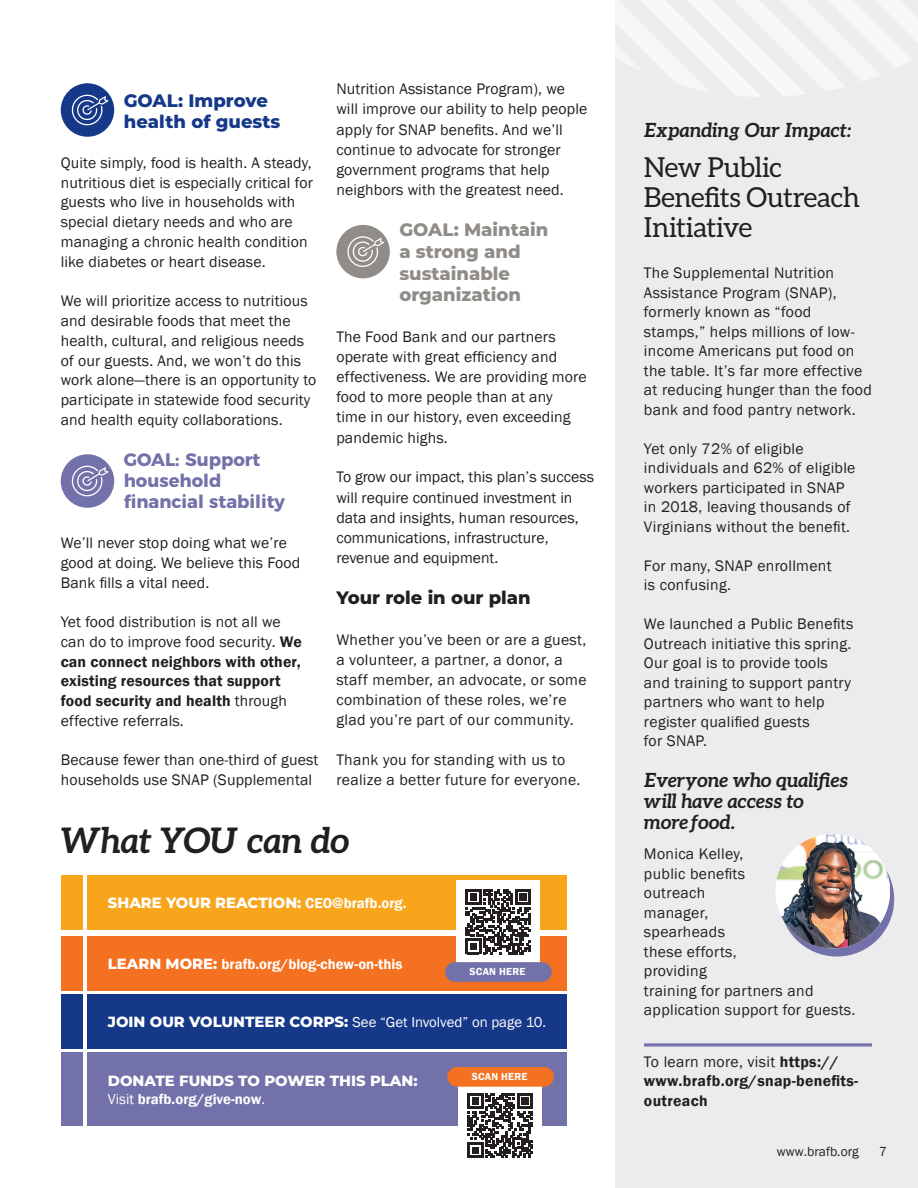
<style>
.page{position:relative;width:918px;height:1188px;background:#fff}
.page>*{position:absolute;margin:0;border:0;box-sizing:border-box;transform-origin:0 0}
.t1{font:italic 700 35.25px "Aleo";letter-spacing:-.01em;color:#231f20}
.t2{font:27.6px/29.7px "Aleo";letter-spacing:-.015em;color:#231f20}
.t3{font:italic 700 19.5px/21px "Aleo";letter-spacing:-.005em;color:#231f20}
.Heading_1{font:800 18px/21.8px "Montserrat";color:#908c88}
.Heading_1-2{font:700 18px/21.3px "Montserrat";color:#7271a9}
.Heading_1-3{font:800 18px/21.3px "Montserrat";color:#153889}
.Heading_1-4{font:800 18px "Montserrat";color:#231f20}
.p1{font:15.75px/19.5px "Franklin Gothic";letter-spacing:.01em;color:#231f20}
.CTA{font:600 15.75px/19.5px "Franklin Gothic";letter-spacing:.02em;color:#231f20}
.t4{font:800 14.85px/18.3px "Montserrat";color:#fff}
.t5{font:14.85px "Franklin Gothic";color:#fff}
.t6{font:600 14.85px "Franklin Gothic";color:#fff}
.t7{font:13.5px "Franklin Gothic";color:#231f20}
.bullets{font:600 10.5px "Franklin Gothic";letter-spacing:.02em;color:#fff}
.s1{font-weight:600}
.s2{font-family:"Franklin Gothic";font-weight:600}
.s3{font-family:"Montserrat";font-weight:800}
.s4{font-family:"Franklin Gothic";font-weight:400}
.s5{font-weight:400}
</style>
<div class="page">
<div style="left:88px;top:875px;width:479px;height:55px;background:#f9a51b"></div>
<div style="left:61px;top:875px;width:21px;height:55px;background:#f9a51b"></div>
<div style="left:615px;top:0;width:303px;height:1188px;background:#ececee"></div>
<svg style="left:615px;top:0;width:303px;height:97px"></svg>
<div style="left:61px;top:83px;width:53px;height:54px;background:#153889;border-radius:50%"></div>
<svg style="left:72px;top:95px;width:36px;height:30px"></svg>
<div style="left:61px;top:454px;width:53px;height:54px;background:#7271a9;border-radius:50%"></div>
<svg style="left:72px;top:466px;width:36px;height:30px"></svg>
<div style="left:336px;top:225px;width:54px;height:53px;background:#908c88;border-radius:50%"></div>
<svg style="left:347px;top:236px;width:37px;height:31px"></svg>
<svg style="left:644px;top:1043px;width:228px;height:4px"></svg>
<div style="left:88px;top:936px;width:479px;height:55px;background:#f37121"></div>
<div style="left:61px;top:936px;width:21px;height:55px;background:#f37121"></div>
<div style="left:88px;top:994px;width:479px;height:55px;background:#153889"></div>
<div style="left:61px;top:994px;width:21px;height:55px;background:#153889"></div>
<div style="left:88px;top:1053px;width:479px;height:73px;background:#7271a9"></div>
<div style="left:61px;top:1053px;width:21px;height:73px;background:#7271a9"></div>
<div style="left:457px;top:880px;width:83px;height:83px;background:#fff"></div>
<svg style="left:466px;top:889px;width:65px;height:65px"></svg>
<div style="left:445px;top:962px;width:107px;height:20px;background:#7271a9;border-radius:10px"></div>
<div style="left:459px;top:1084px;width:83px;height:83px;background:#fff"></div>
<svg style="left:468px;top:1093px;width:65px;height:65px"></svg>
<div style="left:447px;top:1067px;width:107px;height:20px;background:#f37121;border-radius:10px"></div>
<div style="left:780px;top:842px;width:114px;height:115px;background:#7271a9;border-radius:50%"></div>
<img style="left:775px;top:834px;width:115px;height:115px;border-radius:57px">
<p class="Heading_1-3" style="left:124px;top:89px;width:158px">GOAL: Improve health of guests</p>
<p class="p1" style="left:61px;top:153px;width:254px">Quite simply, food is health. A steady, nutritious diet is especially critical for guests who live in households with special dietary needs and who are managing a chronic health condition like diabetes or heart disease.</p>
<p class="p1" style="left:61px;top:291px;width:257px">We will prioritize access to nutritious and desirable foods that meet the health, cultural, and religious needs of our guests. And, we won’t do this work alone—there is an opportunity to participate in statewide food security and health equity collaborations.</p>
<p class="Heading_1-2" style="left:124px;top:447px;width:163px">GOAL: Support household financial stability</p>
<p class="p1" style="left:61px;top:533px;width:241px">We’ll never stop doing what we’re good at doing. We believe this Food<br>Bank fills a vital need.</p>
<p class="p1" style="left:61px;top:612px;width:243px">Yet food distribution is not all we can do to improve food security. <span class="s1">We can connect neighbors with other, existing resources that support food security and health</span> through effective referrals.</p>
<p class="p1" style="left:61px;top:751px;width:259px">Because fewer than one-third of guest households use SNAP (Supplemental</p>
<p class="p1" style="left:336px;top:79px;width:252px;line-height:20.2px">Nutrition Assistance Program), we will improve our ability to help people apply for SNAP benefits. And we’ll continue to advocate for stronger government programs that help neighbors with the greatest need.</p>
<p class="Heading_1" style="left:399px;top:218px;width:150px">GOAL: Maintain a strong and sustainable organization</p>
<p class="p1" style="left:336px;top:327px;width:252px;line-height:20.2px">The Food Bank and our partners operate with great efficiency and effectiveness. We are providing more food to more people than at any<br>time in our history, even exceeding pandemic highs.</p>
<p class="p1" style="left:336px;top:467px;width:259px;line-height:20.2px">To grow our impact, this plan’s success will require continued investment in data and insights, human resources, communications, infrastructure, revenue and equipment.</p>
<p class="Heading_1-4" style="left:336px;top:585px;width:196px">Your role in our plan</p>
<p class="p1" style="left:336px;top:630px;width:252px;line-height:20.2px">Whether you’ve been or are a guest, a volunteer, a partner, a donor, a staff member, an advocate, or some combination of these roles, we’re glad you’re part of our community.</p>
<p class="p1" style="left:336px;top:750px;width:246px;line-height:20.2px">Thank you for standing with us to realize a better future for everyone.</p>
<p class="t1" style="left:61px;top:820px;width:290px">What YOU can do</p>
<p class="t4" style="left:108px;top:893px;width:300px">SHARE YOUR REACTION: <span class="s2">CEO@brafb.org.</span></p>
<p class="t6" style="left:108px;top:955px;width:296px"><span class="s3">LEARN MORE:</span> brafb.org/blog-chew-on-this</p>
<p class="bullets" style="left:470px;top:965px;width:57px">SCAN HERE</p>
<p class="t5" style="left:108px;top:1013px;width:440px"><span class="s3">JOIN OUR VOLUNTEER CORPS:</span> See “Get Involved” on page 10.</p>
<p class="t4" style="left:108px;top:1071px;width:311px">DONATE FUNDS TO POWER THIS PLAN:<br><span class="s4">Visit</span> <span class="s2">brafb.org/give-now</span><span class="s4">.</span></p>
<p class="bullets" style="left:472px;top:1070px;width:57px">SCAN HERE</p>
<p class="t3" style="left:644px;top:119px;width:209px">Expanding Our Impact:</p>
<p class="t2" style="left:644px;top:152px;width:218px">New Public<br>Benefits Outreach<br>Initiative</p>
<p class="p1" style="left:644px;top:264px;width:229px">The Supplemental Nutrition<br>Assistance Program (SNAP), formerly known as “food stamps,” helps millions of low&shy;income Americans put food on the table. It’s far more effective at reducing hunger than the food bank and food pantry network.</p>
<p class="p1" style="left:644px;top:439px;width:213px">Yet only 72% of eligible individuals and 62% of eligible workers participated in SNAP in 2018, leaving thousands of<br>Virginians without the benefit.</p>
<p class="p1" style="left:644px;top:556px;width:189px">For many, SNAP enrollment is confusing.</p>
<p class="p1" style="left:644px;top:615px;width:211px">We launched a Public Benefits<br>Outreach initiative this spring.<br>Our goal is to provide tools and training to support pantry partners who want to help register qualified guests<br>for SNAP.</p>
<p class="t3" style="left:644px;top:769px;width:205px">Everyone who qualifies will have access to more food.</p>
<p class="p1" style="left:644px;top:845px;width:213px">Monica Kelley,<br>public benefits<br>outreach<br>manager,<br>spearheads<br>these efforts,<br>providing<br>training for partners and application support for guests.</p>
<p class="CTA" style="left:644px;top:1052px;width:216px"><span class="s5">To learn more, visit</span> https:// www.brafb.org/snap-benefits&shy;outreach</p>
<p class="t7" style="left:777px;top:1143px;width:83px">www.brafb.org</p>
<p class="t7" style="left:879px;top:1143px;width:9px">7</p>
</div>
